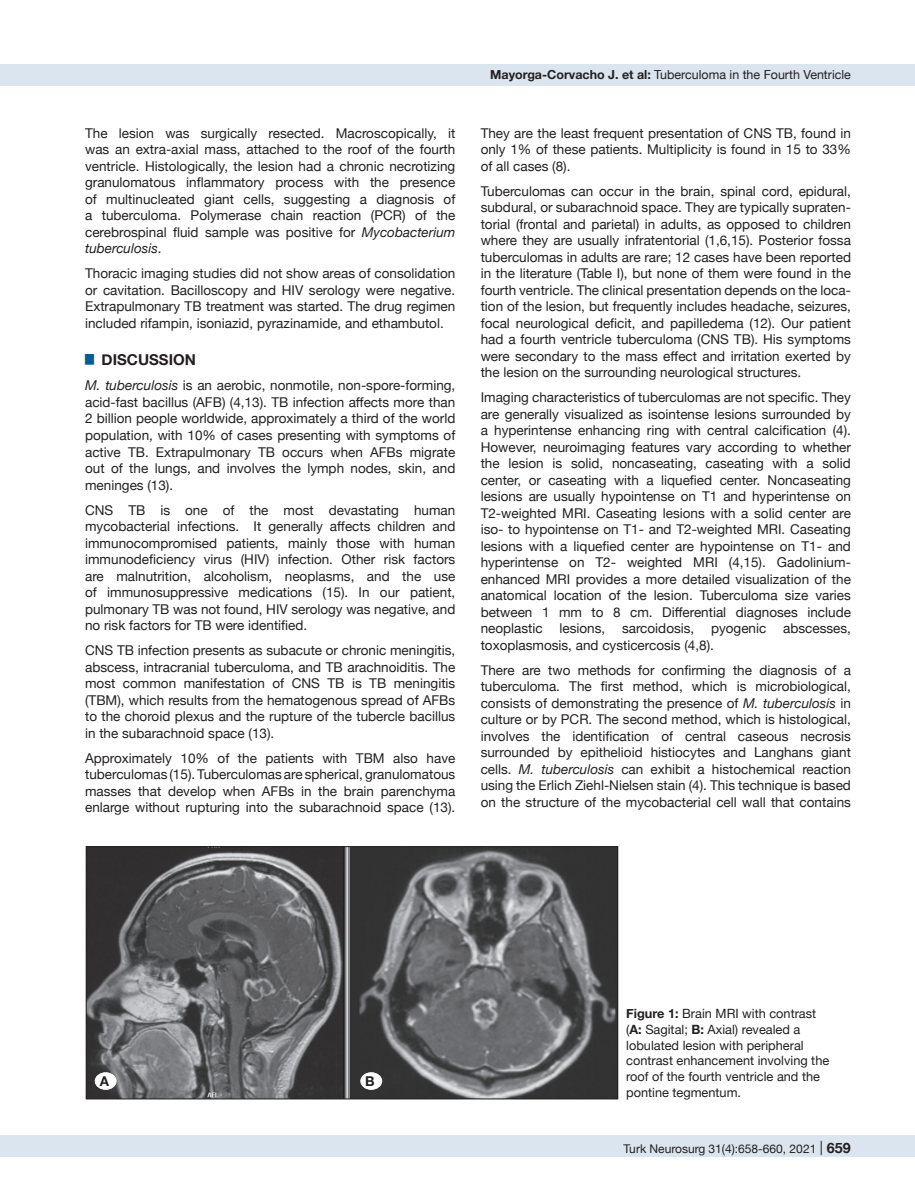
<style>
.page{position:relative;width:915px;height:1191px;background:#fff}
.page>*{position:absolute;margin:0;border:0;box-sizing:border-box;transform-origin:0 0}
.t1{font:700 15px "Helvetica Neue";color:#231f20}
.t2{font:13.5px/16.5px "Helvetica Neue";color:#231f20;text-align:justify}
.t3{font:700 13.5px "Helvetica Neue";color:#231f20}
.t4{font:12.75px/15.8px "Helvetica Neue";color:#231f20}
.t5{font:12.45px "Helvetica Neue";color:#231f20}
.t6{font:12px "Helvetica Neue";color:#231f20}
.s1{font-style:italic}
.s2{font-weight:700}
.s3{font-size:14.25px}
.s4{font-weight:700;font-size:14.25px}
</style>
<div class="page">
<div style="left:0;top:1135px;width:914px;height:22px;background:#dbe5f0"></div>
<div style="left:0;top:64px;width:914px;height:21px;background:#dbe5f0"></div>
<img style="left:88px;top:848px;width:528px;height:249px">
<div style="left:86px;top:846px;width:532px;height:253px;border:1px solid #231f20"></div>
<div style="left:95px;top:1072px;width:21px;height:17px;background:#fff;border-radius:50%"></div>
<div style="left:95px;top:1072px;width:21px;height:17px;border:1px solid #fff;border-radius:50%"></div>
<div style="left:360px;top:1072px;width:21px;height:17px;background:#fff;border-radius:50%"></div>
<div style="left:360px;top:1072px;width:22px;height:17px;border:1px solid #fff;border-radius:50%"></div>
<p class="t2" style="left:85px;top:125px;width:371px">The lesion was surgically resected. Macroscopically, it was an extra-axial mass, attached to the roof of the fourth ventricle. Histologically, the lesion had a chronic necrotizing granulomatous inflammatory process with the presence of multinucleated giant cells, suggesting a diagnosis of a tuberculoma. Polymerase chain reaction (PCR) of the cerebrospinal fluid sample was positive for <span class="s1">Mycobacterium tuberculosis</span>.</p>
<p class="t2" style="left:85px;top:266px;width:371px">Thoracic imaging studies did not show areas of consolidation or cavitation. Bacilloscopy and HIV serology were negative.<br>Extrapulmonary TB treatment was started. The drug regimen included rifampin, isoniazid, pyrazinamide, and ethambutol.</p>
<p class="t1" style="left:85px;top:348px;width:112px"><sup>█</sup> DISCUSSION</p>
<p class="t2" style="left:85px;top:378px;width:371px"><span class="s1">M. tuberculosis</span> is an aerobic, nonmotile, non-spore-forming, acid-fast bacillus (AFB) (4,13). TB infection affects more than 2 billion people worldwide, approximately a third of the world population, with 10% of cases presenting with symptoms of active TB. Extrapulmonary TB occurs when AFBs migrate out of the lungs, and involves the lymph nodes, skin, and meninges (13).</p>
<p class="t2" style="left:85px;top:502px;width:371px">CNS TB is one of the most devastating human mycobacterial infections. It generally affects children and immunocompromised patients, mainly those with human immunodeficiency virus (HIV) infection. Other risk factors are malnutrition, alcoholism, neoplasms, and the use of immunosuppressive medications (15). In our patient, pulmonary TB was not found, HIV serology was negative, and no risk factors for TB were identified.</p>
<p class="t2" style="left:85px;top:643px;width:371px">CNS TB infection presents as subacute or chronic meningitis, abscess, intracranial tuberculoma, and TB arachnoiditis. The most common manifestation of CNS TB is TB meningitis (TBM), which results from the hematogenous spread of AFBs to the choroid plexus and the rupture of the tubercle bacillus in the subarachnoid space (13).</p>
<p class="t2" style="left:85px;top:750px;width:371px">Approximately 10% of the patients with TBM also have tuberculomas (15). Tuberculomas are spherical, granulomatous masses that develop when AFBs in the brain parenchyma enlarge without rupturing into the subarachnoid space (13).</p>
<p class="t5" style="left:490px;top:66px;width:362px"><span class="s2">Mayorga-Corvacho J. et al:</span> Tuberculoma in the Fourth Ventricle</p>
<p class="t2" style="left:480px;top:125px;width:371px">They are the least frequent presentation of CNS TB, found in only 1% of these patients. Multiplicity is found in 15 to 33% of all cases (8).</p>
<p class="t2" style="left:480px;top:183px;width:371px">Tuberculomas can occur in the brain, spinal cord, epidural, subdural, or subarachnoid space. They are typically supraten&shy;torial (frontal and parietal) in adults, as opposed to children where they are usually infratentorial (1,6,15). Posterior fossa tuberculomas in adults are rare; 12 cases have been reported in the literature (Table I), but none of them were found in the fourth ventricle. The clinical presentation depends on the loca&shy;tion of the lesion, but frequently includes headache, seizures, focal neurological deficit, and papilledema (12). Our patient had a fourth ventricle tuberculoma (CNS TB). His symptoms were secondary to the mass effect and irritation exerted by the lesion on the surrounding neurological structures.</p>
<p class="t2" style="left:480px;top:390px;width:371px">Imaging characteristics of tuberculomas are not specific. They are generally visualized as isointense lesions surrounded by a hyperintense enhancing ring with central calcification (4).<br>However, neuroimaging features vary according to whether the lesion is solid, noncaseating, caseating with a solid center, or caseating with a liquefied center. Noncaseating lesions are usually hypointense on T1 and hyperintense on T2-weighted MRI. Caseating lesions with a solid center are iso- to hypointense on T1- and T2-weighted MRI. Caseating lesions with a liquefied center are hypointense on T1- and hyperintense on T2- weighted MRI (4,15). Gadolinium&shy;enhanced MRI provides a more detailed visualization of the anatomical location of the lesion. Tuberculoma size varies between 1 mm to 8 cm. Differential diagnoses include neoplastic lesions, sarcoidosis, pyogenic abscesses, toxoplasmosis, and cysticercosis (4,8).</p>
<p class="t2" style="left:480px;top:662px;width:371px">There are two methods for confirming the diagnosis of a tuberculoma. The first method, which is microbiological, consists of demonstrating the presence of <span class="s1">M. tuberculosis</span> in culture or by PCR. The second method, which is histological, involves the identification of central caseous necrosis surrounded by epithelioid histiocytes and Langhans giant cells. <span class="s1">M. tuberculosis</span> can exhibit a histochemical reaction using the Erlich Ziehl-Nielsen stain (4). This technique is based on the structure of the mycobacterial cell wall that contains</p>
<p class="t3" style="left:100px;top:1070px;width:11px">A</p>
<p class="t3" style="left:365px;top:1070px;width:11px">B</p>
<p class="t4" style="left:626px;top:1006px;width:204px"><span class="s2">Figure 1:</span> Brain MRI with contrast (<span class="s2">A:</span> Sagital; <span class="s2">B:</span> Axial) revealed a lobulated lesion with peripheral contrast enhancement involving the roof of the fourth ventricle and the pontine tegmentum.</p>
<p class="t6" style="left:623px;top:1140px;width:250px">Turk Neurosurg 31(4):658-660, 2021 <span class="s3">|</span> <span class="s4">659659</span></p>
</div>
